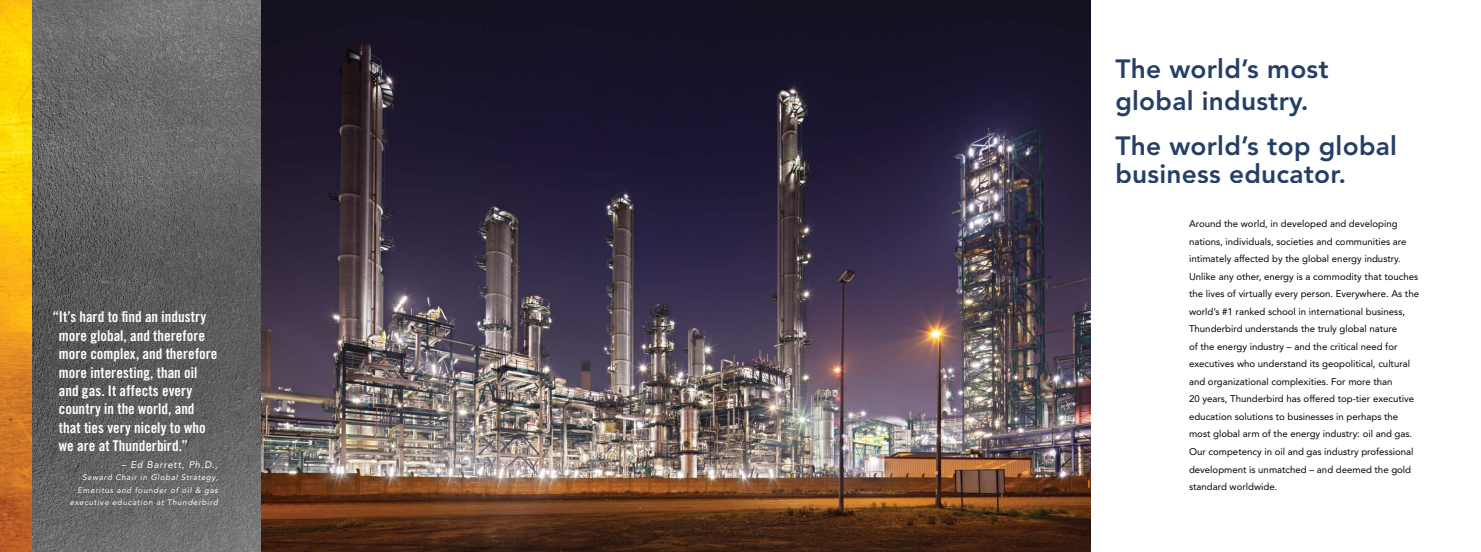
<style>
.page{position:relative;width:1481px;height:552px;background:#fff}
.page>*{position:absolute;margin:0;border:0;box-sizing:border-box;transform-origin:0 0}
.t1{font:800 26.25px/31.5px "Avenir LT Std";letter-spacing:.01em;color:#16325c}
.t2{font:14.88px/18.4px "Trade Gothic LT Std Bd Cn 20";color:#fff}
.t3{font:9.62px/17.5px "Avenir LT Std";color:#000}
.t4{font:italic 9.62px "Avenir LT Std";letter-spacing:.07em;color:#fff}
.t5{font:italic 7.88px/12.2px "Avenir LT Std";letter-spacing:.09em;color:#fff;text-align:right}
</style>
<div class="page">
<img style="left:261px;top:0;width:830px;height:551px">
<img style="left:0;top:0;width:32px;height:551px">
<svg style="left:32px;top:0;width:229px;height:551px;background:#636464"></svg>
<h2 class="t2" style="left:59px;top:307px;width:160px;text-indent:-6px">“It’s hard to find an industry more global, and therefore more complex, and therefore more interesting, than oil and gas. It affects every country in the world, and that ties very nicely to who we are at Thunderbird.”</h2>
<p class="t4" style="left:121px;top:459px;width:98px">– Ed Barrett, Ph.D.,</p>
<p class="t5" style="left:70px;top:471px;width:150px">Seward Chair in Global Strategy,<br>Emeritus and founder of oil &amp; gas executive education at Thunderbird</p>
<h1 class="t1" style="left:1115px;top:53px;width:215px">The world’s most global industry.</h1>
<h1 class="t1" style="left:1115px;top:131px;width:283px;line-height:28px">The world’s top global business educator.</h1>
<p class="t3" style="left:1189px;top:215px;width:231px">Around the world, in developed and developing nations, individuals, societies and communities are intimately affected by the global energy industry.<br>Unlike any other, energy is a commodity that touches the lives of virtually every person. Everywhere. As the world’s #1 ranked school in international business, Thunderbird understands the truly global nature<br>of the energy industry – and the critical need for executives who understand its geopolitical, cultural and organizational complexities. For more than<br>20 years, Thunderbird has offered top-tier executive education solutions to businesses in perhaps the most global arm of the energy industry: oil and gas.<br>Our competency in oil and gas industry professional development is unmatched – and deemed the gold standard worldwide.</p>
</div>
